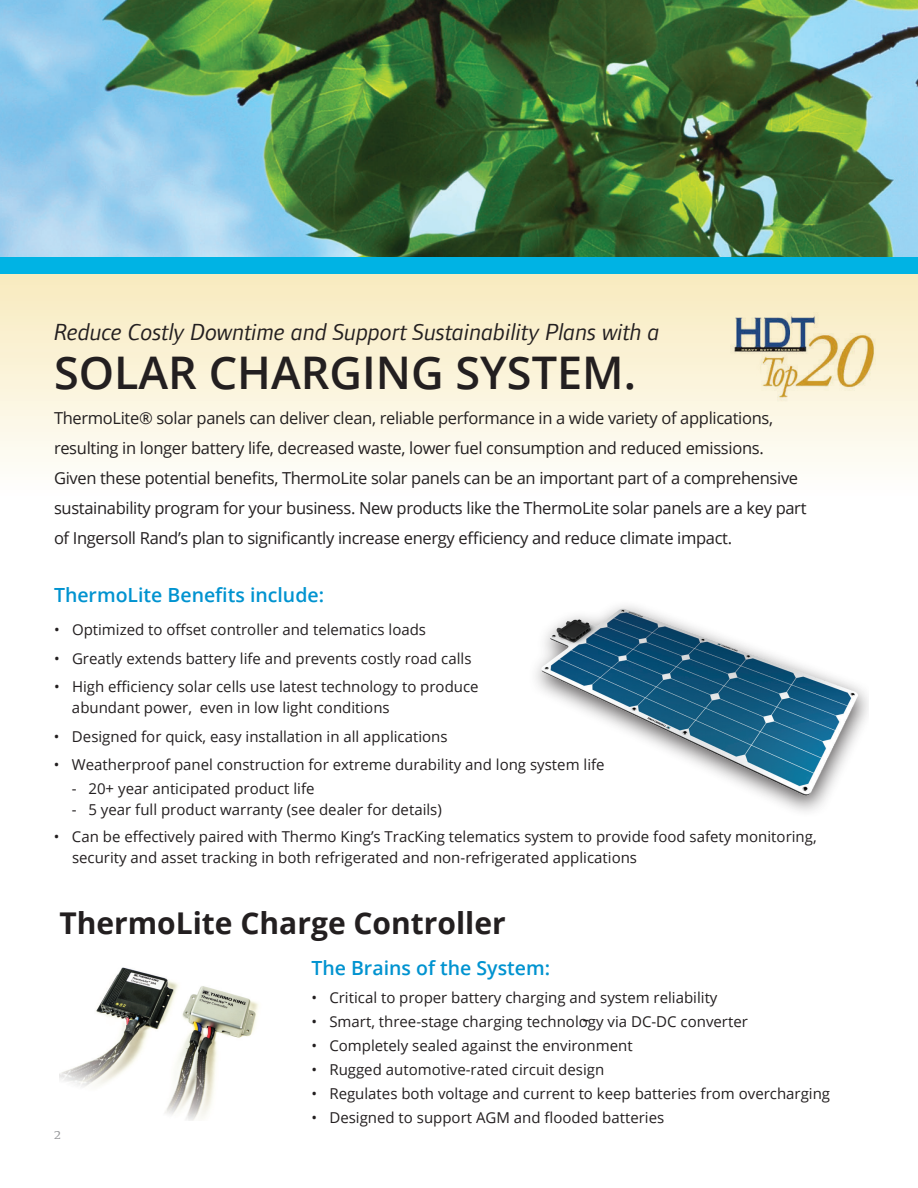
<style>
.page{position:relative;width:918px;height:1188px;background:#fff}
.page>*{position:absolute;margin:0;border:0;box-sizing:border-box;transform-origin:0 0}
.t1{font:600 45px "Open Sans";color:#231f20}
.t2{font:700 30px "Open Sans";color:#231f20}
.t3{font:italic 24px "Foundry Form Sans";color:#231f20}
.t4{font:600 19.5px "Open Sans";color:#0093d0}
.t5{font:16.5px/30px "Open Sans";letter-spacing:-.02em;color:#231f20}
.t6{font:15px/21px "Open Sans";color:#231f20}
.t7{font:15px "Foundry Form Serif Book OSF";color:#919295}
</style>
<div class="page">
<svg style="left:0;top:273px;width:918px;height:192px;background:#f9f2d9"></svg>
<div style="left:0;top:257px;width:911px;height:16px;background:#00b3e4"></div>
<div style="left:911px;top:257px;width:7px;height:16px;background:#00b3e4"></div>
<img style="left:59px;top:967px;width:200px;height:154px">
<img style="left:535px;top:606px;width:333px;height:206px">
<img style="left:0;top:0;width:918px;height:257px">
<img style="left:725px;top:308px;width:155px;height:97px">
<h3 class="t3" style="left:54px;top:318px;width:607px">Reduce Costly Downtime and Support Sustainability Plans with a</h3>
<h1 class="t1" style="left:54px;top:342px;width:584px">SOLAR CHARGING SYSTEM.</h1>
<p class="t5" style="left:54px;top:403px;width:754px">ThermoLite® solar panels can deliver clean, reliable performance in a wide variety of applications, resulting in longer battery life, decreased waste, lower fuel consumption and reduced emissions.<br>Given these potential benefits, ThermoLite solar panels can be an important part of a comprehensive sustainability program for your business. New products like the ThermoLite solar panels are a key part of Ingersoll Rand’s plan to significantly increase energy efficiency and reduce climate impact.</p>
<h3 class="t4" style="left:54px;top:582px;width:272px">ThermoLite Benefits include:</h3>
<p class="t6" style="left:54px;top:619px;width:374px">• Optimized to offset controller and telematics loads</p>
<p class="t6" style="left:54px;top:647px;width:419px">• Greatly extends battery life and prevents costly road calls</p>
<p class="t6" style="left:72px;top:676px;width:408px;text-indent:-18px">• High efficiency solar cells use latest technology to produce abundant power, even in low light conditions</p>
<p class="t6" style="left:54px;top:725px;width:395px">• Designed for quick, easy installation in all applications</p>
<p class="t6" style="left:54px;top:754px;width:552px">• Weatherproof panel construction for extreme durability and long system life</p>
<p class="t6" style="left:72px;top:778px;width:244px">- 20+ year anticipated product life</p>
<p class="t6" style="left:72px;top:799px;width:371px">- 5 year full product warranty (see dealer for details)</p>
<p class="t6" style="left:72px;top:826px;width:746px;text-indent:-18px">• Can be effectively paired with Thermo King’s TracKing telematics system to provide food safety monitoring, security and asset tracking in both refrigerated and non-refrigerated applications</p>
<h2 class="t2" style="left:59px;top:902px;width:448px">ThermoLite Charge Controller</h2>
<p class="t7" style="left:54px;top:1126px;width:8px">2</p>
<h3 class="t4" style="left:311px;top:954px;width:240px">The Brains of the System:</h3>
<p class="t6" style="left:311px;top:987px;width:408px">• Critical to proper battery charging and system reliability</p>
<p class="t6" style="left:311px;top:1011px;width:438px">• Smart, three-stage charging technology via DC-DC converter</p>
<p class="t6" style="left:311px;top:1035px;width:323px">• Completely sealed against the environment</p>
<p class="t6" style="left:311px;top:1059px;width:294px">• Rugged automotive-rated circuit design</p>
<p class="t6" style="left:311px;top:1083px;width:520px">• Regulates both voltage and current to keep batteries from overcharging</p>
<p class="t6" style="left:311px;top:1107px;width:354px">• Designed to support AGM and flooded batteries</p>
</div>
